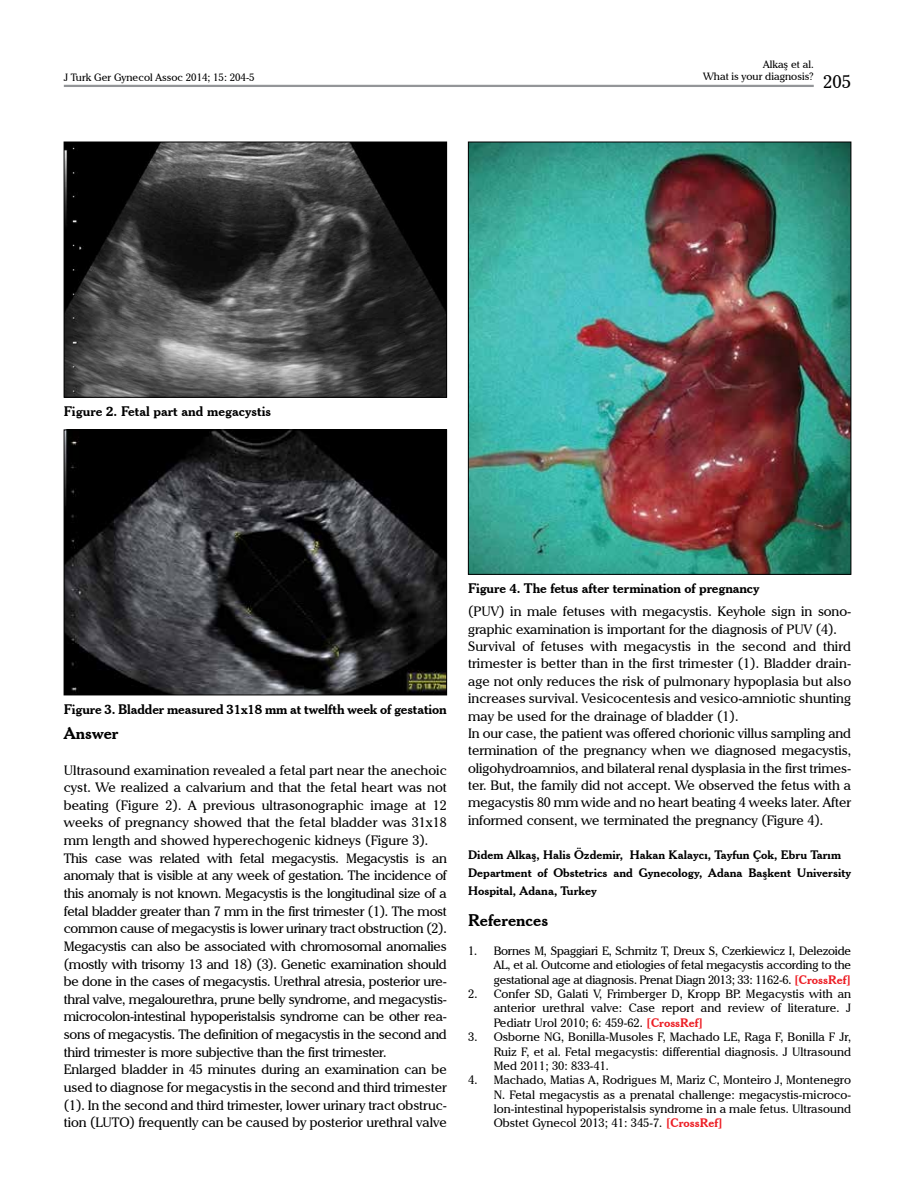
<style>
.page{position:relative;width:915px;height:1191px;background:#fff}
.page>*{position:absolute;margin:0;border:0;box-sizing:border-box;transform-origin:0 0}
.t1{font:700 16.5px "Cheltenham BT";color:#000}
.t2{font:13.5px/17.7px "Cheltenham IT Cby BT";letter-spacing:-.01em;color:#000}
.t3{font:700 13.5px "Cheltenham BT";letter-spacing:-.01em;color:#000}
.t4{font:12px/14.4px "Cheltenham IT Cby BT";color:#000;text-align:justify}
.t5{font:700 12px/17.7px "Cheltenham BT";color:#000}
.t6{font:10.5px/12px "Cheltenham IT Cby BT";color:#000}
.s1{font-size:18px}
.s2{font-family:"Cheltenham BT";font-weight:700;color:#ed1d24}
</style>
<div class="page">
<hr style="left:64px;top:85px;width:749px;height:2px;background:#939598">
<img style="left:66px;top:144px;width:378px;height:251px">
<div style="left:64px;top:142px;width:382px;height:255px;border:1px solid #000"></div>
<img style="left:66px;top:432px;width:378px;height:261px">
<div style="left:64px;top:430px;width:382px;height:265px;border:1px solid #000"></div>
<img style="left:470px;top:144px;width:378px;height:428px">
<p class="t6" style="left:64px;top:71px;width:192px">J Turk Ger Gynecol Assoc 2014; 15: 204-5</p>
<p class="t6" style="left:703px;top:58px;width:149px;text-indent:60px">Alkaş et al.<br>What is your diagnosis? <span class="s1">205</span></p>
<p class="t3" style="left:64px;top:403px;width:209px">Figure 2. Fetal part and megacystis</p>
<p class="t3" style="left:64px;top:700px;width:384px">Figure 3. Bladder measured 31x18 mm at twelfth week of gestation</p>
<p class="t1" style="left:64px;top:723px;width:56px">Answer</p>
<p class="t2" style="left:64px;top:760px;width:384px">Ultrasound examination revealed a fetal part near the anechoic cyst. We realized a calvarium and that the fetal heart was not beating (Figure 2). A previous ultrasonographic image at 12 weeks of pregnancy showed that the fetal bladder was 31x18 mm length and showed hyperechogenic kidneys (Figure 3).<br>This case was related with fetal megacystis. Megacystis is an anomaly that is visible at any week of gestation. The incidence of this anomaly is not known. Megacystis is the longitudinal size of a fetal bladder greater than 7 mm in the first trimester (1). The most common cause of megacystis is lower urinary tract obstruction (2).<br>Megacystis can also be associated with chromosomal anomalies (mostly with trisomy 13 and 18) (3). Genetic examination should be done in the cases of megacystis. Urethral atresia, posterior ure&shy;thral valve, megalourethra, prune belly syndrome, and megacystis&shy;microcolon-intestinal hypoperistalsis syndrome can be other rea&shy;sons of megacystis. The definition of megacystis in the second and third trimester is more subjective than the first trimester.<br>Enlarged bladder in 45 minutes during an examination can be used to diagnose for megacystis in the second and third trimester (1). In the second and third trimester, lower urinary tract obstruc&shy;tion (LUTO) frequently can be caused by posterior urethral valve</p>
<p class="t3" style="left:468px;top:580px;width:293px">Figure 4. The fetus after termination of pregnancy</p>
<p class="t2" style="left:468px;top:603px;width:384px">(PUV) in male fetuses with megacystis. Keyhole sign in sono&shy;graphic examination is important for the diagnosis of PUV (4).<br>Survival of fetuses with megacystis in the second and third trimester is better than in the first trimester (1). Bladder drain&shy;age not only reduces the risk of pulmonary hypoplasia but also increases survival. Vesicocentesis and vesico-amniotic shunting may be used for the drainage of bladder (1).<br>In our case, the patient was offered chorionic villus sampling and termination of the pregnancy when we diagnosed megacystis, oligohydroamnios, and bilateral renal dysplasia in the first trimes&shy;ter. But, the family did not accept. We observed the fetus with a megacystis 80 mm wide and no heart beating 4 weeks later. After informed consent, we terminated the pregnancy (Figure 4).</p>
<p class="t5" style="left:468px;top:846px;width:384px">Didem Alkaş, Halis Özdemir, Hakan Kalaycı, Tayfun Çok, Ebru Tarım<br>Department of Obstetrics and Gynecology, Adana Başkent University<br>Hospital, Adana, Turkey</p>
<p class="t1" style="left:468px;top:909px;width:82px">References</p>
<p class="t4" style="left:493px;top:943px;width:359px;text-indent:-26px">1. Bornes M, Spaggiari E, Schmitz T, Dreux S, Czerkiewicz I, Delezoide AL, et al. Outcome and etiologies of fetal megacystis according to the gestational age at diagnosis. Prenat Diagn 2013; 33: 1162-6. <span class="s2">[CrossRef]</span></p>
<p class="t4" style="left:493px;top:986px;width:359px;text-indent:-26px">2. Confer SD, Galati V, Frimberger D, Kropp BP. Megacystis with an anterior urethral valve: Case report and review of literature. J Pediatr Urol 2010; 6: 459-62. <span class="s2">[CrossRef]</span></p>
<p class="t4" style="left:493px;top:1029px;width:359px;text-indent:-26px">3. Osborne NG, Bonilla-Musoles F, Machado LE, Raga F, Bonilla F Jr, Ruiz F, et al. Fetal megacystis: differential diagnosis. J Ultrasound Med 2011; 30: 833-41.</p>
<p class="t4" style="left:493px;top:1072px;width:359px;text-indent:-26px">4. Machado, Matias A, Rodrigues M, Mariz C, Monteiro J, Montenegro N. Fetal megacystis as a prenatal challenge: megacystis-microco&shy;lon-intestinal hypoperistalsis syndrome in a male fetus. Ultrasound Obstet Gynecol 2013; 41: 345-7. <span class="s2">[CrossRef]</span></p>
</div>
